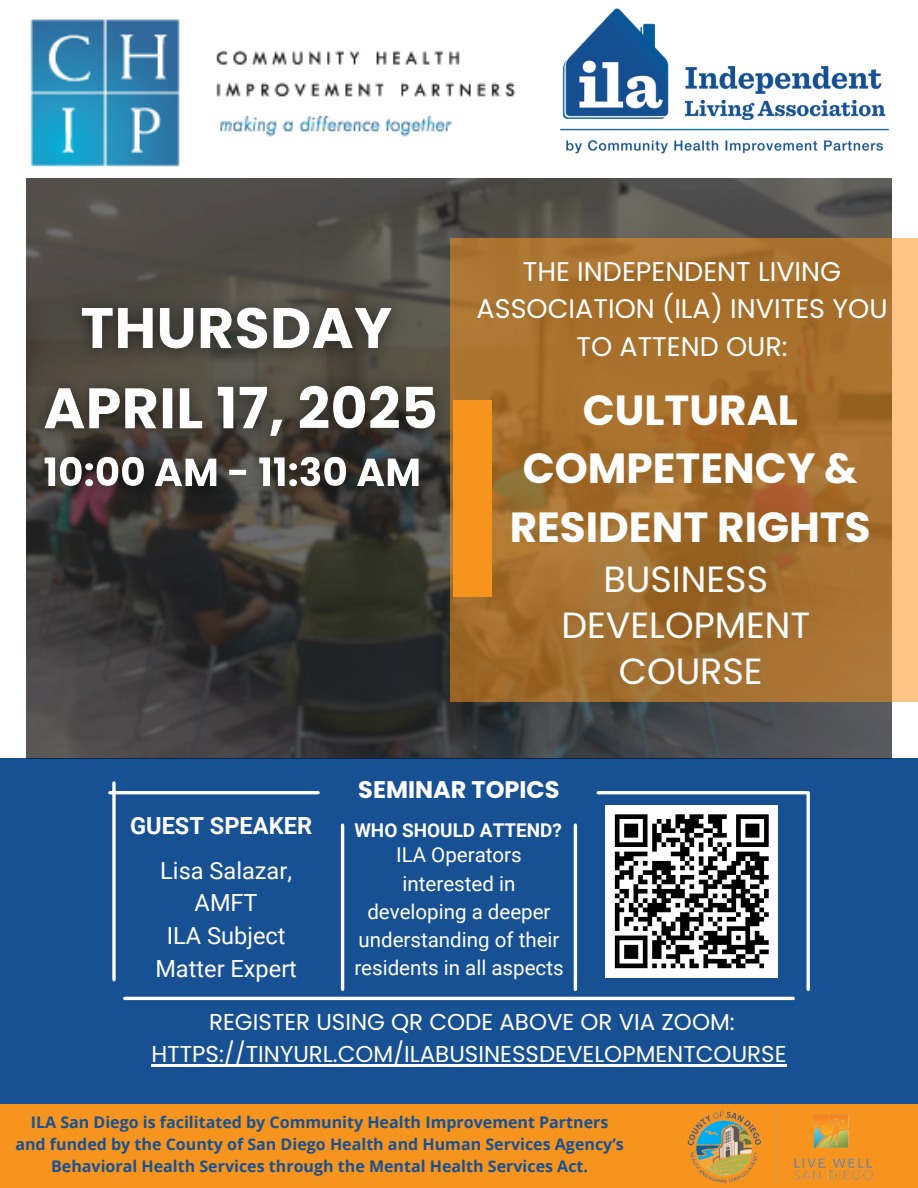
<style>
.page{position:relative;width:918px;height:1188px;background:#fff}
.page>*{position:absolute;margin:0;border:0;box-sizing:border-box;transform-origin:0 0}
.t1{font:700 42.15px/58.5px "Poppins";color:#fff;text-align:center}
.t2{font:36.45px/46.2px "Poppins";color:#fff;text-align:center}
.t3{font:27px/37.2px "Poppins";color:#fff;text-align:center}
.t4{font:700 24px "Poppins";color:#fff}
.t5{font:23.55px/32.7px "Roboto";color:#fff;text-align:center}
.t6{font:700 23.55px "Roboto";color:#fff}
.t7{font:22.95px/31.8px "Poppins";color:#fff;text-align:center}
.t8{font:20.55px/28.2px "Roboto";color:#fff;text-align:center}
.t9{font:700 18.9px "Roboto";color:#fff}
.t10{font:700 16.05px/21.6px "Open Sans";color:#185193;text-align:center}
</style>
<div class="page">
<div style="left:0;top:759px;width:918px;height:345px;background:#185193"></div>
<div style="left:0;top:1104px;width:918px;height:84px;background:#f7941e"></div>
<svg style="left:26px;top:178px;width:866px;height:581px"></svg>
<svg style="left:450px;top:238px;width:467px;height:464px;fill:#a7712e"></svg>
<hr style="left:110px;top:791px;width:208px;height:3px;background:#fff">
<hr style="left:598px;top:791px;width:209px;height:3px;background:#fff">
<hr style="left:125px;top:997px;width:668px;height:3px;background:#fff">
<hr style="left:807px;top:793px;width:3px;height:196px;background:#fff">
<svg style="left:112px;top:783px;width:4px;height:197px"></svg>
<hr style="left:574px;top:825px;width:3px;height:164px;background:#fff">
<hr style="left:341px;top:825px;width:3px;height:164px;background:#fff">
<img style="left:30px;top:19px;width:486px;height:148px">
<img style="left:560px;top:8px;width:329px;height:146px">
<img style="left:687px;top:1108px;width:186px;height:75px">
<img style="left:26px;top:283px;width:562px;height:231px">
<hr style="left:151px;top:1064px;width:635px;height:2px;background:#fff">
<div style="left:606px;top:805px;width:172px;height:173px;background:#fff"></div>
<svg style="left:614px;top:814px;width:155px;height:155px"></svg>
<p class="t3" style="left:477px;top:253px;width:412px">THE INDEPENDENT LIVING<br>ASSOCIATION (ILA) INVITES YOU<br>TO ATTEND OUR:</p>
<p class="t1" style="left:510px;top:381px;width:363px">CULTURAL<br>COMPETENCY &amp;<br>RESIDENT RIGHTS</p>
<p class="t2" style="left:561px;top:556px;width:250px">BUSINESS<br>DEVELOPMENT<br>COURSE</p>
<p class="t4" style="left:358px;top:773px;width:203px">SEMINAR TOPICS</p>
<h5 class="t6" style="left:130px;top:812px;width:183px">GUEST SPEAKER</h5>
<p class="t9" style="left:354px;top:820px;width:209px">WHO SHOULD ATTEND?</p>
<h2 class="t5" style="left:160px;top:854px;width:133px">Lisa Salazar,<br>AMFT</h2>
<h3 class="t5" style="left:155px;top:920px;width:143px">ILA Subject<br>Matter Expert</h3>
<p class="t8" style="left:354px;top:841px;width:211px">ILA Operators interested in developing a deeper understanding of their residents in all aspects</p>
<h4 class="t7" style="left:151px;top:1006px;width:637px">REGISTER USING QR CODE ABOVE OR VIA ZOOM:<br>HTTPS://TINYURL.COM/ILABUSINESSDEVELOPMENTCOURSE</h4>
<p class="t10" style="left:15px;top:1111px;width:610px">ILA San Diego is facilitated by Community Health Improvement Partners and funded by the County of San Diego Health and Human Services Agency’s<br>Behavioral Health Services through the Mental Health Services Act.</p>
</div>
